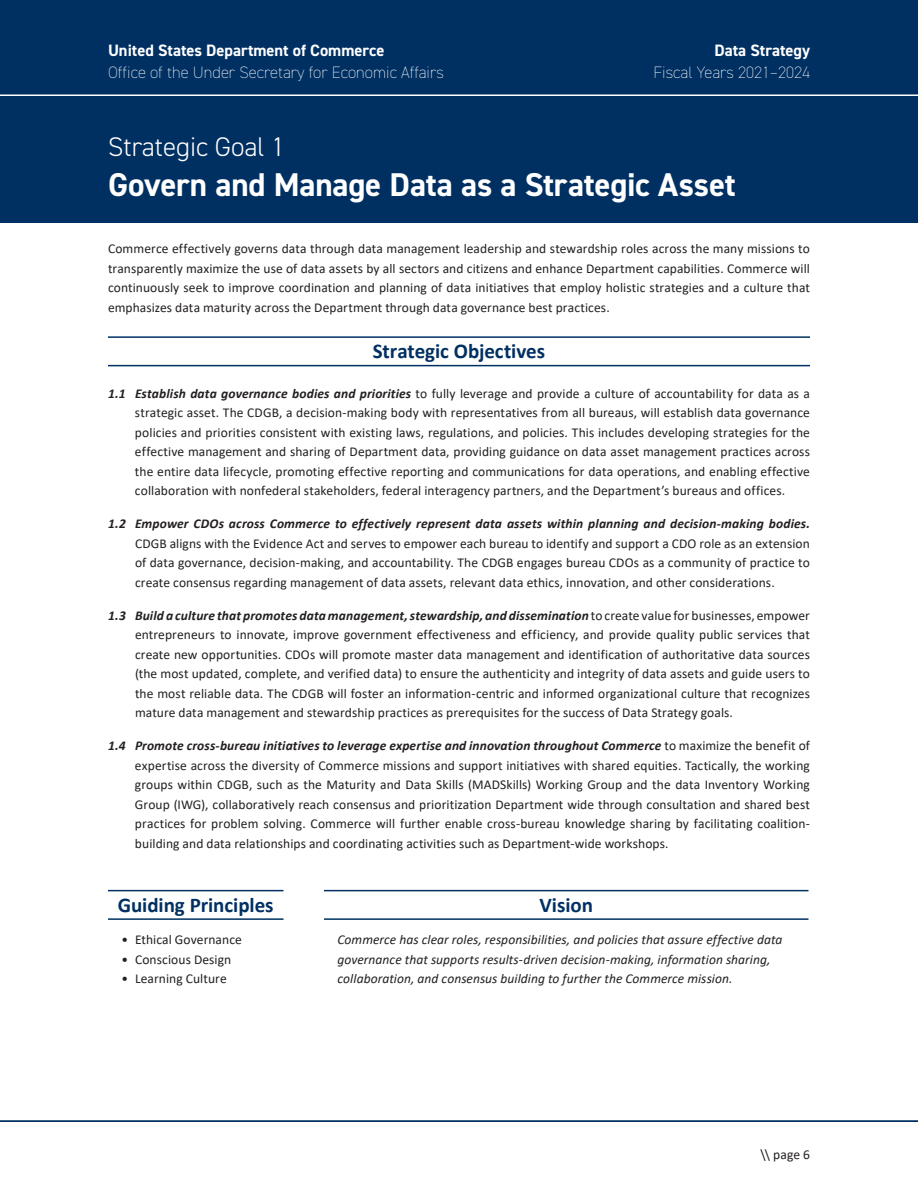
<style>
.page{position:relative;width:918px;height:1188px;background:#fff}
.page>*{position:absolute;margin:0;border:0;box-sizing:border-box;transform-origin:0 0}
.t1{font:700 33px "DIN2014";letter-spacing:-.005em;color:#fff}
.t2{font:300 27px "DIN2014";color:#fff}
.t3{font:700 21px "Calibri";color:#003062}
.t4{font:200 16.5px "DIN2014";color:#fff}
.t5{font:700 16.5px "DIN2014";color:#fff}
.SO_text{font:13.5px/19.5px "Calibri";letter-spacing:.005em;color:#231f20;text-align:justify}
.SO_intro{font:13.5px/19.5px "Calibri";letter-spacing:.005em;color:#231f20;text-align:justify}
.t6{font:italic 13.5px/19.5px "Calibri";letter-spacing:.005em;color:#231f20}
.s1{font-weight:700;font-style:italic}
</style>
<div class="page">
<div style="left:0;top:0;width:918px;height:223px;background:#003062"></div>
<hr style="left:0;top:1120px;width:918px;height:2px;background:#003062">
<hr style="left:0;top:94px;width:918px;height:2px;background:#fff">
<hr style="left:108px;top:336px;width:702px;height:2px;background:#003062">
<hr style="left:108px;top:365px;width:702px;height:1px;background:#003062">
<hr style="left:108px;top:890px;width:176px;height:1px;background:#003062">
<hr style="left:108px;top:918px;width:176px;height:2px;background:#003062">
<hr style="left:324px;top:890px;width:484px;height:1px;background:#003062">
<hr style="left:324px;top:918px;width:484px;height:2px;background:#003062">
<p class="t5" style="left:108px;top:39px;width:278px">United States Department of Commerce</p>
<p class="t4" style="left:108px;top:63px;width:337px">Office of the Under Secretary for Economic Affairs</p>
<p class="t5" style="left:715px;top:39px;width:97px">Data Strategy</p>
<p class="t4" style="left:653px;top:63px;width:158px">Fiscal Years 2021–2024</p>
<h2 class="t2" style="left:108px;top:130px;width:178px">Strategic Goal 1</h2>
<h2 class="t1" style="left:108px;top:162px;width:629px">Govern and Manage Data as a Strategic Asset</h2>
<p class="SO_intro" style="left:108px;top:239px;width:704px">Commerce effectively governs data through data management leadership and stewardship roles across the many missions to transparently maximize the use of data assets by all sectors and citizens and enhance Department capabilities. Commerce will continuously seek to improve coordination and planning of data initiatives that employ holistic strategies and a culture that emphasizes data maturity across the Department through data governance best practices.</p>
<h3 class="t3" style="left:373px;top:336px;width:174px">Strategic Objectives</h3>
<p class="SO_text" style="left:135px;top:383px;width:677px;text-indent:-27px"><span class="s1">1.1 Establish data governance bodies and priorities</span> to fully leverage and provide a culture of accountability for data as a strategic asset. The CDGB, a decision-making body with representatives from all bureaus, will establish data governance policies and priorities consistent with existing laws, regulations, and policies. This includes developing strategies for the effective management and sharing of Department data, providing guidance on data asset management practices across the entire data lifecycle, promoting effective reporting and communications for data operations, and enabling effective collaboration with nonfederal stakeholders, federal interagency partners, and the Department’s bureaus and offices.</p>
<p class="SO_text" style="left:135px;top:514px;width:676px;text-indent:-27px"><span class="s1">1.2 Empower CDOs across Commerce to effectively represent data assets within planning and decision-making bodies.<br></span>CDGB aligns with the Evidence Act and serves to empower each bureau to identify and support a CDO role as an extension of data governance, decision-making, and accountability. The CDGB engages bureau CDOs as a community of practice to create consensus regarding management of data assets, relevant data ethics, innovation, and other considerations.</p>
<p class="SO_text" style="left:135px;top:605px;width:677px;text-indent:-27px"><span class="s1">1.3 Build a culture that promotes data management, stewardship, and dissemination</span> to create value for businesses, empower entrepreneurs to innovate, improve government effectiveness and efficiency, and provide quality public services that create new opportunities. CDOs will promote master data management and identification of authoritative data sources (the most updated, complete, and verified data) to ensure the authenticity and integrity of data assets and guide users to the most reliable data. The CDGB will foster an information-centric and informed organizational culture that recognizes mature data management and stewardship practices as prerequisites for the success of Data Strategy goals.</p>
<p class="SO_text" style="left:135px;top:736px;width:677px;text-indent:-27px"><span class="s1">1.4 Promote cross-bureau initiatives to leverage expertise and innovation throughout Commerce</span> to maximize the benefit of expertise across the diversity of Commerce missions and support initiatives with shared equities. Tactically, the working groups within CDGB, such as the Maturity and Data Skills (MADSkills) Working Group and the data Inventory Working Group (IWG), collaboratively reach consensus and prioritization Department wide through consultation and shared best practices for problem solving. Commerce will further enable cross-bureau knowledge sharing by facilitating coalition&shy;building and data relationships and coordinating activities such as Department-wide workshops.</p>
<h3 class="t3" style="left:118px;top:890px;width:157px">Guiding Principles</h3>
<p class="SO_text" style="left:122px;top:930px;width:122px">• Ethical Governance</p>
<p class="SO_text" style="left:122px;top:949px;width:111px">• Conscious Design</p>
<p class="SO_text" style="left:122px;top:969px;width:107px">• Learning Culture</p>
<h3 class="t3" style="left:539px;top:890px;width:55px">Vision</h3>
<p class="t6" style="left:338px;top:929px;width:447px">Commerce has clear roles, responsibilities, and policies that assure effective data governance that supports results-driven decision-making, information sharing, collaboration, and consensus building to further the Commerce mission.</p>
<p class="SO_text" style="left:761px;top:1145px;width:51px">\\ page 6</p>
</div>
